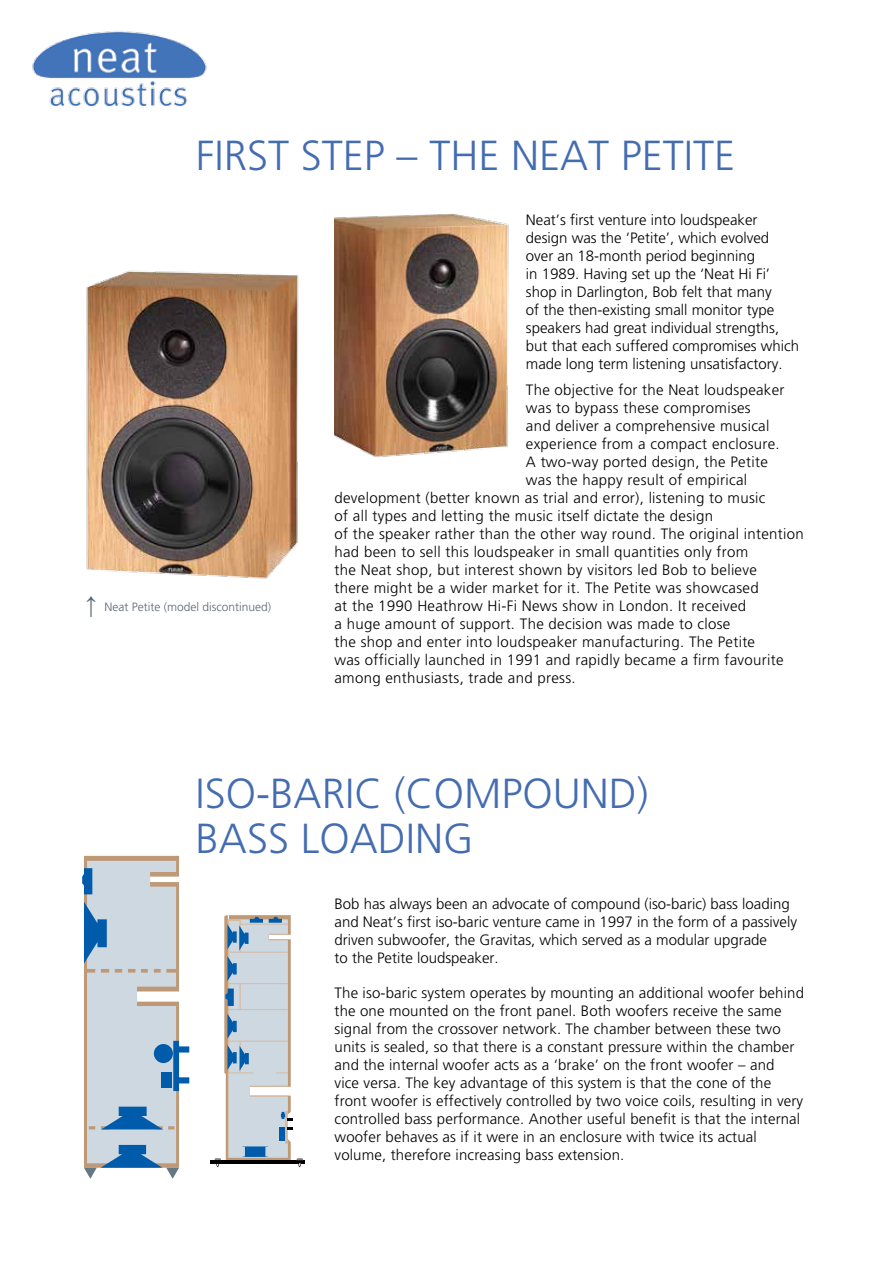
<style>
.page{position:relative;width:893px;height:1263px;background:#fff}
.page>*{position:absolute;margin:0;border:0;box-sizing:border-box;transform-origin:0 0}
.t1{font:300 42px/45px "AG Foreigner";color:#446cb1}
.t2{font:300 15px/18px "AG Foreigner";letter-spacing:.01em;color:#000}
.t3{font:300 12px "AG Foreigner";color:#5a6875}
.s1{font-family:"Times New Roman";font-weight:700;font-size:24px}
</style>
<div class="page">
<img style="left:86px;top:270px;width:213px;height:309px">
<img style="left:334px;top:213px;width:175px;height:245px">
<svg style="left:82px;top:856px;width:107px;height:323px;background:#becbd6"></svg>
<hr style="left:210px;top:1160px;width:95px;height:3px;background:#000">
<svg style="left:215px;top:915px;width:88px;height:253px"></svg>
<img style="left:32px;top:31px;width:175px;height:76px">
<h1 class="t1" style="left:196px;top:134px;width:541px">FIRST STEP – THE NEAT PETITE</h1>
<p class="t3" style="left:85px;top:600px;width:188px"><span class="s1">↑</span> Neat Petite (model discontinued)</p>
<p class="t2" style="left:526px;top:211px;width:275px">Neat’s first venture into loudspeaker design was the ‘Petite’, which evolved over an 18-month period beginning<br>in 1989. Having set up the ‘Neat Hi Fi’ shop in Darlington, Bob felt that many<br>of the then-existing small monitor type speakers had great individual strengths, but that each suffered compromises which made long term listening unsatisfactory.</p>
<p class="t2" style="left:526px;top:381px;width:260px">The objective for the Neat loudspeaker</p>
<p class="t2" style="left:526px;top:399px;width:226px">was to bypass these compromises</p>
<p class="t2" style="left:526px;top:417px;width:245px">and deliver a comprehensive musical</p>
<p class="t2" style="left:526px;top:435px;width:255px">experience from a compact enclosure.</p>
<p class="t2" style="left:526px;top:453px;width:243px">A two-way ported design, the Petite</p>
<p class="t2" style="left:526px;top:471px;width:223px">was the happy result of empirical</p>
<p class="t2" style="left:334px;top:489px;width:432px">development (better known as trial and error), listening to music</p>
<p class="t2" style="left:334px;top:507px;width:380px">of all types and letting the music itself dictate the design</p>
<p class="t2" style="left:334px;top:525px;width:471px">of the speaker rather than the other way round. The original intention</p>
<p class="t2" style="left:334px;top:543px;width:415px">had been to sell this loudspeaker in small quantities only from</p>
<p class="t2" style="left:334px;top:561px;width:424px">the Neat shop, but interest shown by visitors led Bob to believe</p>
<p class="t2" style="left:334px;top:579px;width:426px">there might be a wider market for it. The Petite was showcased</p>
<p class="t2" style="left:334px;top:597px;width:413px">at the 1990 Heathrow Hi-Fi News show in London. It received</p>
<p class="t2" style="left:334px;top:615px;width:397px">a huge amount of support. The decision was made to close</p>
<p class="t2" style="left:334px;top:633px;width:422px">the shop and enter into loudspeaker manufacturing. The Petite</p>
<p class="t2" style="left:334px;top:651px;width:450px">was officially launched in 1991 and rapidly became a firm favourite</p>
<p class="t2" style="left:334px;top:669px;width:243px">among enthusiasts, trade and press.</p>
<h1 class="t1" style="left:196px;top:772px;width:454px">ISO-BARIC (COMPOUND)<br>BASS LOADING</h1>
<p class="t2" style="left:334px;top:894px;width:464px">Bob has always been an advocate of compound (iso-baric) bass loading and Neat’s first iso-baric venture came in 1997 in the form of a passively driven subwoofer, the Gravitas, which served as a modular upgrade<br>to the Petite loudspeaker.</p>
<p class="t2" style="left:334px;top:984px;width:471px">The iso-baric system operates by mounting an additional woofer behind the one mounted on the front panel. Both woofers receive the same signal from the crossover network. The chamber between these two units is sealed, so that there is a constant pressure within the chamber and the internal woofer acts as a ‘brake’ on the front woofer – and<br>vice versa. The key advantage of this system is that the cone of the front woofer is effectively controlled by two voice coils, resulting in very controlled bass performance. Another useful benefit is that the internal woofer behaves as if it were in an enclosure with twice its actual volume, therefore increasing bass extension.</p>
</div>
